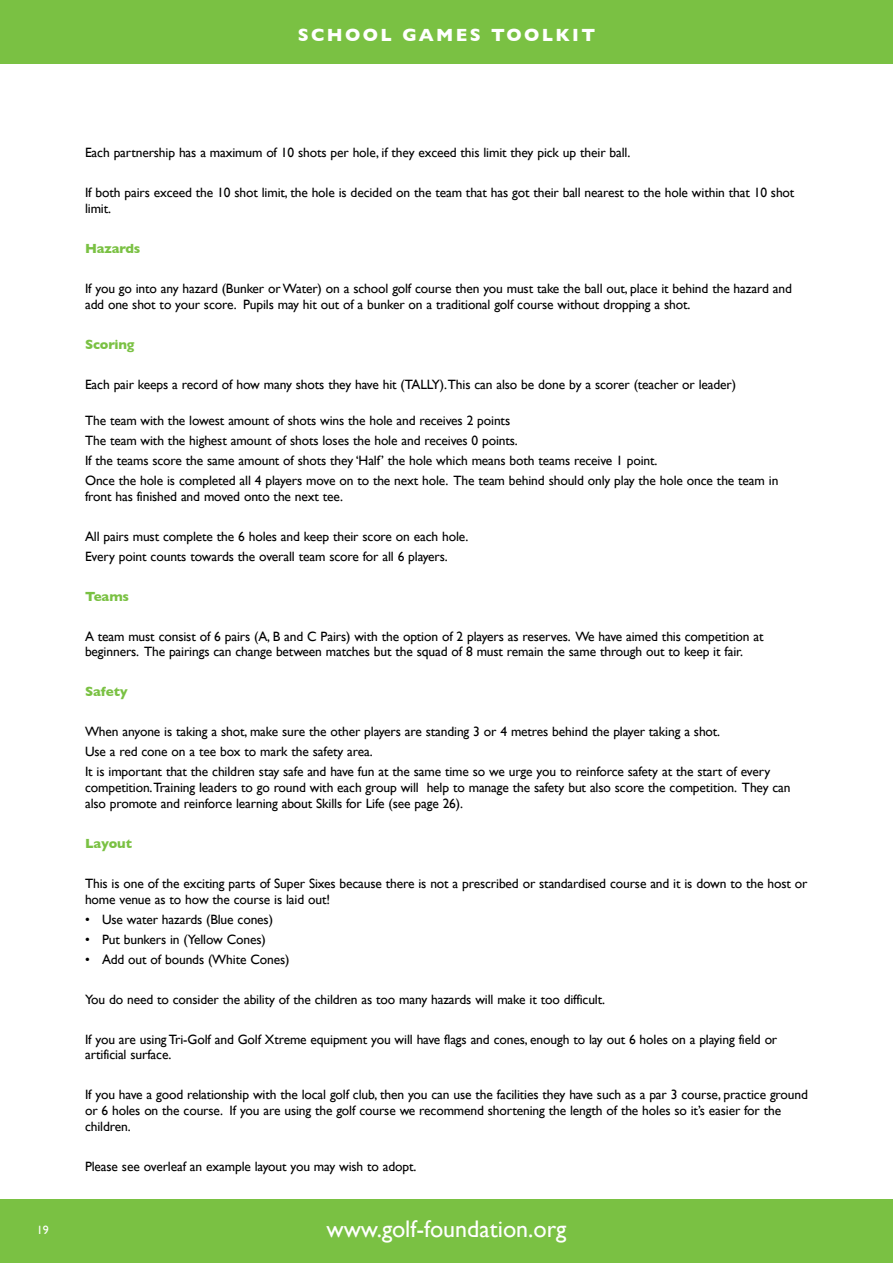
<style>
.page{position:relative;width:893px;height:1263px;background:#fff}
.page>*{position:absolute;margin:0;border:0;box-sizing:border-box;transform-origin:0 0}
.t1{font:24px "Gill Sans";color:#fff}
.t2{font:700 18px "Gill Sans";letter-spacing:.13em;color:#fff}
.t3{font:13.5px/15.8px "Gill Sans";letter-spacing:-.01em;color:#000}
.t4{font:700 13.5px "Gill Sans";letter-spacing:-.01em;color:#7ac143}
.t5{font:12px "Gill Sans";color:#fff}
</style>
<div class="page">
<div style="left:0;top:0;width:893px;height:64px;background:#7ac143"></div>
<div style="left:0;top:1199px;width:893px;height:64px;background:#7ac143"></div>
<h2 class="t2" style="left:298px;top:24px;width:299px">SCHOOL GAMES TOOLKIT</h2>
<p class="t3" style="left:85px;top:145px;width:547px">Each partnership has a maximum of 10 shots per hole, if they exceed this limit they pick up their ball.</p>
<p class="t3" style="left:85px;top:185px;width:711px">If both pairs exceed the 10 shot limit, the hole is decided on the team that has got their ball nearest to the hole within that 10 shot limit.</p>
<p class="t4" style="left:85px;top:241px;width:57px">Hazards</p>
<p class="t3" style="left:85px;top:281px;width:708px">If you go into any hazard (Bunker or Water) on a school golf course then you must take the ball out, place it behind the hazard and add one shot to your score. Pupils may hit out of a bunker on a traditional golf course without dropping a shot.</p>
<p class="t4" style="left:85px;top:336px;width:51px">Scoring</p>
<p class="t3" style="left:85px;top:376px;width:653px">Each pair keeps a record of how many shots they have hit (TALLY). This can also be done by a scorer (teacher or leader)</p>
<p class="t3" style="left:85px;top:410px;width:695px;line-height:20px">The team with the lowest amount of shots wins the hole and receives 2 points<br>The team with the highest amount of shots loses the hole and receives 0 points.<br>If the teams score the same amount of shots they ‘Half’ the hole which means both teams receive 1 point.<br>Once the hole is completed all 4 players move on to the next hole. The team behind should only play the hole once the team in</p>
<p class="t3" style="left:85px;top:488px;width:260px">front has finished and moved onto the next tee.</p>
<p class="t3" style="left:85px;top:526px;width:385px;line-height:20px">All pairs must complete the 6 holes and keep their score on each hole.<br>Every point counts towards the overall team score for all 6 players.</p>
<p class="t4" style="left:85px;top:588px;width:46px">Teams</p>
<p class="t3" style="left:85px;top:628px;width:680px">A team must consist of 6 pairs (A, B and C Pairs) with the option of 2 players as reserves. We have aimed this competition at beginners. The pairings can change between matches but the squad of 8 must remain the same through out to keep it fair.</p>
<p class="t4" style="left:85px;top:684px;width:44px">Safety</p>
<p class="t3" style="left:85px;top:722px;width:687px;line-height:20px">When anyone is taking a shot, make sure the other players are standing 3 or 4 metres behind the player taking a shot.<br>Use a red cone on a tee box to mark the safety area.<br>It is important that the children stay safe and have fun at the same time so we urge you to reinforce safety at the start of every</p>
<p class="t3" style="left:85px;top:779px;width:707px">competition. Training leaders to go round with each group will help to manage the safety but also score the competition. They can also promote and reinforce learning about Skills for Life (see page 26).</p>
<p class="t4" style="left:85px;top:835px;width:49px">Layout</p>
<p class="t3" style="left:85px;top:875px;width:724px">This is one of the exciting parts of Super Sixes because there is not a prescribed or standardised course and it is down to the host or home venue as to how the course is laid out!</p>
<p class="t3" style="left:85px;top:911px;width:190px">• Use water hazards (Blue cones)</p>
<p class="t3" style="left:85px;top:931px;width:182px">• Put bunkers in (Yellow Cones)</p>
<p class="t3" style="left:85px;top:951px;width:206px">• Add out of bounds (White Cones)</p>
<p class="t3" style="left:85px;top:991px;width:522px">You do need to consider the ability of the children as too many hazards will make it too difficult.</p>
<p class="t3" style="left:85px;top:1031px;width:694px">If you are using Tri-Golf and Golf Xtreme equipment you will have flags and cones, enough to lay out 6 holes on a playing field or artificial surface.</p>
<p class="t3" style="left:85px;top:1087px;width:724px">If you have a good relationship with the local golf club, then you can use the facilities they have such as a par 3 course, practice ground or 6 holes on the course. If you are using the golf course we recommend shortening the length of the holes so it’s easier for the children.</p>
<p class="t3" style="left:85px;top:1158px;width:333px">Please see overleaf an example layout you may wish to adopt.</p>
<p class="t5" style="left:37px;top:1223px;width:13px">19</p>
<h1 class="t1" style="left:326px;top:1214px;width:242px">www.golf-foundation.org</h1>
</div>
